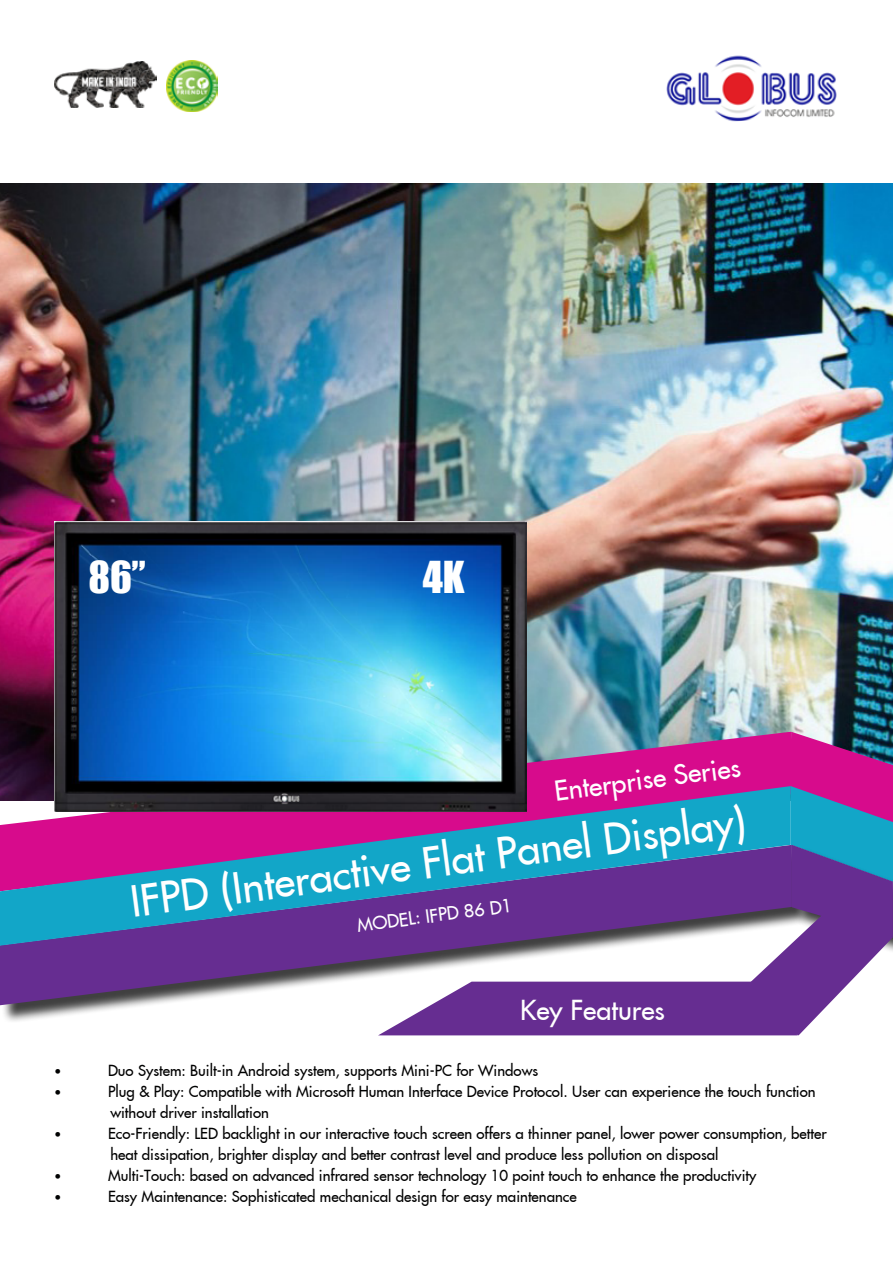
<style>
.page{position:relative;width:893px;height:1263px;background:#fff}
.page>*{position:absolute;margin:0;border:0;box-sizing:border-box;transform-origin:0 0}
.t1{font:42px "Fujiyama 2 Plain";color:#fff}
.t2{font:40.5px "Impact";color:#fff}
.t3{font:27px "Fujiyama 2 Plain";color:#fff}
.t4{font:18px "Fujiyama 2 Plain";color:#fff}
.t5{font:15px/21px "Fujiyama 2 Plain";color:#000101}
.t6{font:15px "Calibri";color:#000101}
</style>
<div class="page">
<img style="left:0;top:184px;width:893px;height:548px">
<svg style="left:0;top:732px;width:54px;height:54px;background:#1e091f"></svg>
<div style="left:2px;top:847px;width:809px;height:177px;background:#000;opacity:.75"></div>
<svg style="left:0;top:946px;width:378px;height:59px;fill:#662d91"></svg>
<svg style="left:0;top:786px;width:378px;height:160px;background:#7155a5"></svg>
<svg style="left:378px;top:732px;width:515px;height:303px;background:#7d65aa"></svg>
<img style="left:666px;top:55px;width:171px;height:67px">
<img style="left:54px;top:61px;width:102px;height:47px">
<img style="left:166px;top:60px;width:51px;height:51px">
<img style="left:54px;top:521px;width:473px;height:290px">
<h2 class="t2" style="left:88px;top:545px;width:59px">86”</h2>
<h2 class="t2" style="left:423px;top:545px;width:43px">4K</h2>
<h3 class="t3" style="left:552px;top:774px;width:189px;rotate:-8deg">Enterprise Series</h3>
<h1 class="t1" style="left:127px;top:872px;width:622px;rotate:-7deg">IFPD (Interactive Flat Panel Display)</h1>
<p class="t4" style="left:356px;top:913px;width:158px;rotate:-7deg">MODEL: IFPD 86 D1</p>
<h3 class="t3" style="left:520px;top:993px;width:146px">Key Features</h3>
<p class="t6" style="left:54px;top:1061px;width:9px">•</p>
<p class="t5" style="left:108px;top:1060px;width:432px">Duo System: Built-in Android system, supports Mini-PC for Windows</p>
<p class="t6" style="left:54px;top:1082px;width:9px">•</p>
<p class="t5" style="left:108px;top:1081px;width:709px">Plug &amp; Play: Compatible with Microsoft Human Interface Device Protocol. User can experience the touch function without driver installation</p>
<p class="t6" style="left:54px;top:1124px;width:9px">•</p>
<p class="t5" style="left:108px;top:1123px;width:720px">Eco-Friendly: LED backlight in our interactive touch screen offers a thinner panel, lower power consumption, better heat dissipation, brighter display and better contrast level and produce less pollution on disposal</p>
<p class="t6" style="left:54px;top:1166px;width:9px">•</p>
<p class="t5" style="left:108px;top:1165px;width:650px">Multi-Touch: based on advanced infrared sensor technology 10 point touch to enhance the productivity</p>
<p class="t6" style="left:54px;top:1187px;width:9px">•</p>
<p class="t5" style="left:108px;top:1186px;width:470px">Easy Maintenance: Sophisticated mechanical design for easy maintenance</p>
</div>
